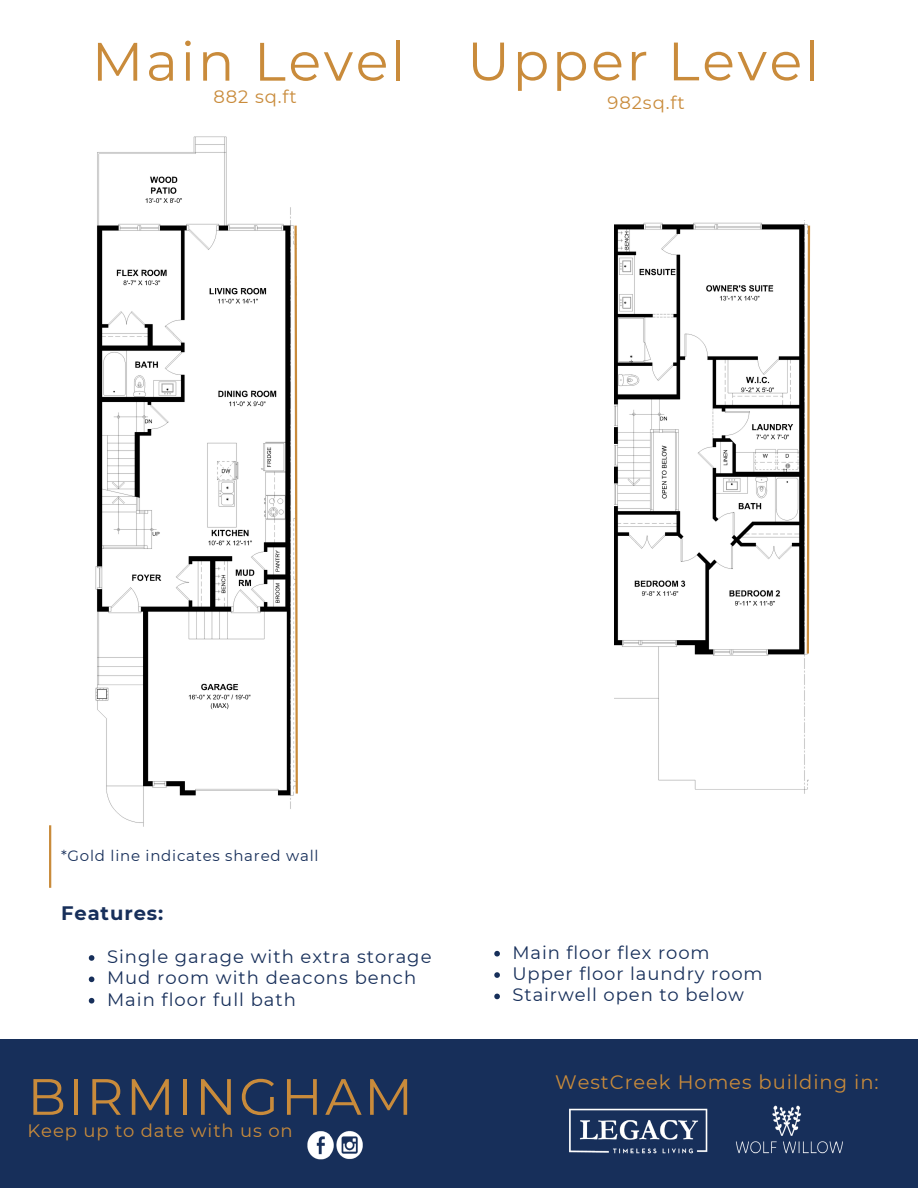
<style>
.page{position:relative;width:918px;height:1188px;background:#fff}
.page>*{position:absolute;margin:0;border:0;box-sizing:border-box;transform-origin:0 0}
.t1{font:54px "Montserrat";letter-spacing:.05em;color:#c98b3b}
.t2{font:51px "Montserrat";letter-spacing:.05em;color:#c98b3b}
.t3{font:19.5px "Montserrat";letter-spacing:.05em;color:#c98b3b}
.t4{font:700 19.5px "Montserrat";letter-spacing:.05em;color:#172f5a}
.t5{font:18px "Montserrat";letter-spacing:.055em;color:#172f5a}
.t6{font:18px "Montserrat";letter-spacing:.05em;color:#c98b3b}
.t7{font:15px "Montserrat";letter-spacing:.05em;color:#172f5a}
</style>
<div class="page">
<div style="left:0;top:1040px;width:918px;height:148px;background:#172f5a"></div>
<img style="left:307px;top:1131px;width:56px;height:29px">
<img style="left:569px;top:1108px;width:139px;height:46px">
<img style="left:736px;top:1105px;width:107px;height:49px">
<hr style="left:49px;top:825px;width:2px;height:63px;background:#c98b3b">
<img style="left:95px;top:136px;width:198px;height:691px">
<svg style="left:293px;top:225px;width:5px;height:571px"></svg>
<img style="left:615px;top:222px;width:193px;height:571px">
<svg style="left:806px;top:223px;width:5px;height:433px"></svg>
<svg style="left:89px;top:955px;width:5px;height:6px"></svg>
<svg style="left:89px;top:977px;width:5px;height:5px"></svg>
<svg style="left:89px;top:998px;width:5px;height:6px"></svg>
<svg style="left:494px;top:951px;width:6px;height:5px"></svg>
<svg style="left:494px;top:972px;width:6px;height:6px"></svg>
<svg style="left:494px;top:994px;width:6px;height:5px"></svg>
<h2 class="t1" style="left:92px;top:28px;width:315px">Main Level</h2>
<h2 class="t6" style="left:213px;top:86px;width:85px">882 sq.ft</h2>
<p class="t1" style="left:467px;top:28px;width:354px">Upper Level</p>
<p class="t6" style="left:608px;top:91px;width:79px">982sq.ft</p>
<p class="t7" style="left:61px;top:847px;width:259px">*Gold line indicates shared wall</p>
<p class="t4" style="left:61px;top:901px;width:104px">Features:</p>
<p class="t5" style="left:107px;top:946px;width:326px">Single garage with extra storage</p>
<p class="t5" style="left:107px;top:967px;width:311px">Mud room with deacons bench</p>
<p class="t5" style="left:107px;top:988px;width:191px">Main floor full bath</p>
<p class="t2" style="left:28px;top:1065px;width:387px">BIRMINGHAM</p>
<p class="t6" style="left:28px;top:1120px;width:267px">Keep up to date with us on</p>
<p class="t5" style="left:513px;top:941px;width:199px">Main floor flex room</p>
<p class="t5" style="left:513px;top:963px;width:252px">Upper floor laundry room</p>
<h3 class="t5" style="left:513px;top:984px;width:233px">Stairwell open to below</h3>
<h3 class="t3" style="left:555px;top:1071px;width:325px">WestCreek Homes building in:</h3>
</div>
